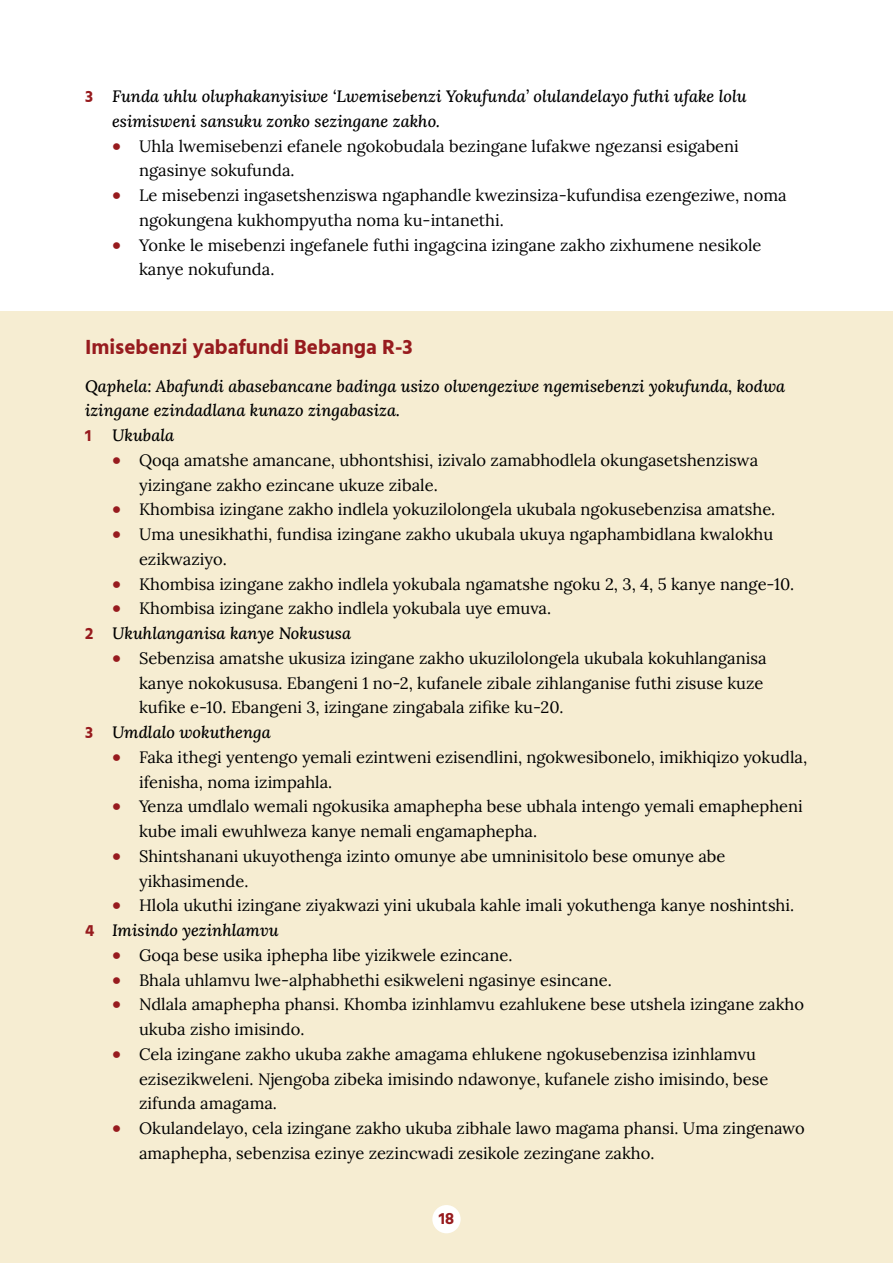
<style>
.page{position:relative;width:893px;height:1263px;background:#fff}
.page>*{position:absolute;margin:0;border:0;box-sizing:border-box;transform-origin:0 0}
.t1{font:700 21px "Hind";color:#971b1e}
.t2{font:16.5px/24.8px "Lora";color:#000}
.t3{font:italic 500 16.5px/24.8px "Lora";color:#000}
.t4{font:700 16.5px "Hind";color:#971b1e}
.s1{font-family:"Hind";font-weight:700;font-style:normal;color:#971b1e}
.s2{font-size:22.5px;color:#971b1e}
.s3{font-family:"Hind";font-weight:700;color:#971b1e}
.s4{font-weight:500;font-style:italic}
</style>
<div class="page">
<div style="left:0;top:311px;width:893px;height:952px;background:#f6edd2"></div>
<div style="left:432px;top:1205px;width:29px;height:28px;background:#fff;border-radius:50%"></div>
<p class="t3" style="left:112px;top:83px;width:636px;text-indent:-27px"><span class="s1">3</span> Funda uhlu oluphakanyisiwe ‘Lwemisebenzi Yokufunda’ olulandelayo futhi ufake lolu esimisweni sansuku zonko sezingane zakho.</p>
<p class="t2" style="left:139px;top:132px;width:601px;text-indent:-27px"><span class="s2">•</span> Uhla lwemisebenzi efanele ngokobudala bezingane lufakwe ngezansi esigabeni ngasinye sokufunda.</p>
<p class="t2" style="left:139px;top:182px;width:649px;text-indent:-27px"><span class="s2">•</span> Le misebenzi ingasetshenziswa ngaphandle kwezinsiza-kufundisa ezengeziwe, noma ngokungena kukhompyutha noma ku-intanethi.</p>
<p class="t2" style="left:139px;top:231px;width:624px;text-indent:-27px"><span class="s2">•</span> Yonke le misebenzi ingefanele futhi ingagcina izingane zakho zixhumene nesikole kanye nokufunda.</p>
<p class="t1" style="left:85px;top:334px;width:329px">Imisebenzi yabafundi Bebanga R-3</p>
<p class="t3" style="left:85px;top:373px;width:702px">Qaphela: Abafundi abasebancane badinga usizo olwengeziwe ngemisebenzi yokufunda, kodwa izingane ezindadlana kunazo zingabasiza.</p>
<p class="t4" style="left:85px;top:426px;width:8px">1</p>
<p class="t3" style="left:112px;top:422px;width:64px">Ukubala</p>
<p class="t2" style="left:139px;top:446px;width:621px;text-indent:-27px"><span class="s2">•</span> Qoqa amatshe amancane, ubhontshisi, izivalo zamabhodlela okungasetshenziswa yizingane zakho ezincane ukuze zibale.</p>
<p class="t2" style="left:112px;top:496px;width:665px"><span class="s2">•</span> Khombisa izingane zakho indlela yokuzilolongela ukubala ngokusebenzisa amatshe.</p>
<p class="t2" style="left:139px;top:521px;width:636px;text-indent:-27px"><span class="s2">•</span> Uma unesikhathi, fundisa izingane zakho ukubala ukuya ngaphambidlana kwalokhu ezikwaziyo.</p>
<p class="t2" style="left:112px;top:570px;width:684px"><span class="s2">•</span> Khombisa izingane zakho indlela yokubala ngamatshe ngoku 2, 3, 4, 5 kanye nange-10.</p>
<p class="t2" style="left:85px;top:595px;width:468px;text-indent:27px"><span class="s2">•</span> Khombisa izingane zakho indlela yokubala uye emuva.<br><span class="s3">2</span> <span class="s4">Ukuhlanganisa kanye Nokususa</span></p>
<p class="t2" style="left:112px;top:644px;width:656px"><span class="s2">•</span> Sebenzisa amatshe ukusiza izingane zakho ukuzilolongela ukubala kokuhlanganisa</p>
<p class="t2" style="left:139px;top:669px;width:626px">kanye nokokususa. Ebangeni 1 no-2, kufanele zibale zihlanganise futhi zisuse kuze</p>
<p class="t2" style="left:139px;top:694px;width:426px">kufike e-10. Ebangeni 3, izingane zingabala zifike ku-20.</p>
<p class="t3" style="left:85px;top:719px;width:187px"><span class="s1">3</span> Umdlalo wokuthenga</p>
<p class="t2" style="left:139px;top:743px;width:670px;text-indent:-27px"><span class="s2">•</span> Faka ithegi yentengo yemali ezintweni ezisendlini, ngokwesibonelo, imikhiqizo yokudla, ifenisha, noma izimpahla.</p>
<p class="t2" style="left:139px;top:793px;width:665px;text-indent:-27px"><span class="s2">•</span> Yenza umdlalo wemali ngokusika amaphepha bese ubhala intengo yemali emaphepheni kube imali ewuhlweza kanye nemali engamaphepha.</p>
<p class="t2" style="left:139px;top:842px;width:588px;text-indent:-27px"><span class="s2">•</span> Shintshanani ukuyothenga izinto omunye abe umninisitolo bese omunye abe yikhasimende.</p>
<p class="t2" style="left:85px;top:892px;width:711px;text-indent:27px"><span class="s2">•</span> Hlola ukuthi izingane ziyakwazi yini ukubala kahle imali yokuthenga kanye noshintshi.<br><span class="s3">4</span> <span class="s4">Imisindo yezinhlamvu</span></p>
<p class="t2" style="left:112px;top:941px;width:402px"><span class="s2">•</span> Goqa bese usika iphepha libe yizikwele ezincane.</p>
<p class="t2" style="left:112px;top:966px;width:501px"><span class="s2">•</span> Bhala uhlamvu lwe-alphabhethi esikweleni ngasinye esincane.</p>
<p class="t2" style="left:139px;top:991px;width:667px;text-indent:-27px"><span class="s2">•</span> Ndlala amaphepha phansi. Khomba izinhlamvu ezahlukene bese utshela izingane zakho ukuba zisho imisindo.</p>
<p class="t2" style="left:139px;top:1040px;width:631px;text-indent:-27px"><span class="s2">•</span> Cela izingane zakho ukuba zakhe amagama ehlukene ngokusebenzisa izinhlamvu ezisezikweleni. Njengoba zibeka imisindo ndawonye, kufanele zisho imisindo, bese zifunda amagama.</p>
<p class="t2" style="left:139px;top:1115px;width:667px;text-indent:-27px"><span class="s2">•</span> Okulandelayo, cela izingane zakho ukuba zibhale lawo magama phansi. Uma zingenawo amaphepha, sebenzisa ezinye zezincwadi zesikole zezingane zakho.</p>
<p class="t4" style="left:439px;top:1209px;width:17px">18</p>
</div>
